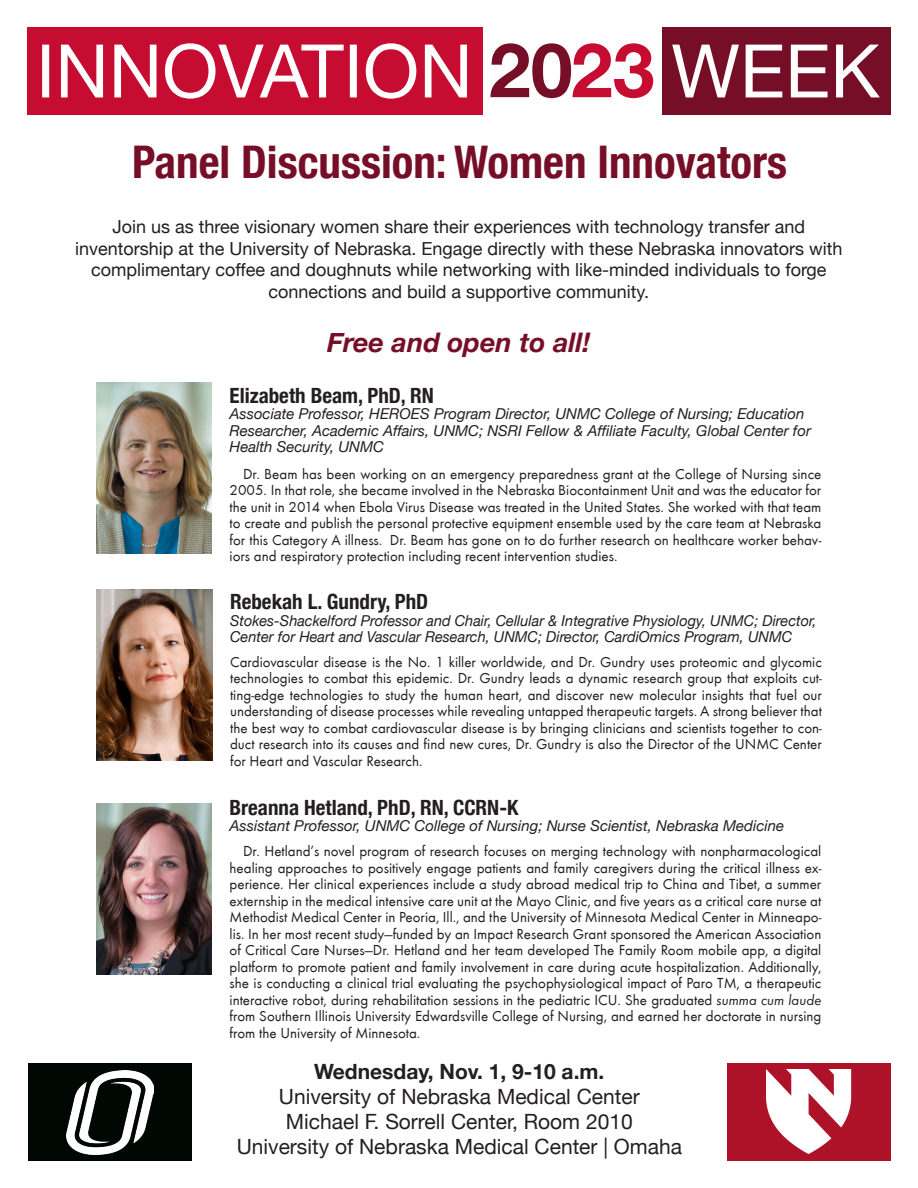
<style>
.page{position:relative;width:918px;height:1188px;background:#fff}
.page>*{position:absolute;margin:0;border:0;box-sizing:border-box;transform-origin:0 0}
.Poster_SKed_headers{font:700 condensed 45px "Helvetica Neue";color:#770e28}
.DESCRIPTION{font:italic 700 27px "Helvetica Neue";color:#770e28}
.t1{font:21px "Helvetica Neue";color:#231f20}
.TIME-EVENT{font:700 condensed 21px "Helvetica Neue";color:#231f20}
.t2{font:700 21px "Helvetica Neue";color:#231f20}
.DESCRIPTION-2{font:18px/21.6px "Helvetica Neue";color:#231f20;text-align:center}
.t3{font:15px/16.5px "Futura T";color:#231f20;text-align:justify}
.TIME-EVENT-2{font:italic 15px/16.5px "Helvetica Neue";color:#231f20}
.s1{font-family:"Futura T Book Obli"}
</style>
<div class="page">
<div style="left:662px;top:27px;width:228px;height:88px;background:#770e28"></div>
<svg style="left:672px;top:45px;width:208px;height:52px"></svg>
<div style="left:27px;top:27px;width:455px;height:88px;background:#c60c30"></div>
<svg style="left:42px;top:43px;width:425px;height:56px"></svg>
<div style="left:28px;top:1063px;width:164px;height:98px;background:#010703"></div>
<div style="left:727px;top:1063px;width:164px;height:98px;background:#ae1229"></div>
<img style="left:767px;top:1070px;width:85px;height:84px">
<img style="left:67px;top:1071px;width:86px;height:84px">
<svg style="left:490px;top:43px;width:163px;height:55px"></svg>
<img style="left:97px;top:589px;width:115px;height:171px">
<img style="left:96px;top:803px;width:116px;height:171px">
<img style="left:96px;top:383px;width:116px;height:171px">
<p class="Poster_SKed_headers" style="left:132px;top:125px;width:657px">Panel Discussion: Women Innovators</p>
<p class="DESCRIPTION-2" style="left:75px;top:217px;width:769px">Join us as three visionary women share their experiences with technology transfer and inventorship at the University of Nebraska. Engage directly with these Nebraska innovators with complimentary coffee and doughnuts while networking with like-minded individuals to forge connections and build a supportive community.</p>
<p class="DESCRIPTION" style="left:327px;top:321px;width:265px">Free and open to all!</p>
<p class="TIME-EVENT" style="left:230px;top:378px;width:206px">Elizabeth Beam, PhD, RN</p>
<p class="TIME-EVENT-2" style="left:230px;top:407px;width:583px">Associate Professor, HEROES Program Director, UNMC College of Nursing; Education<br>Researcher, Academic Affairs, UNMC; NSRI Fellow &amp; Affiliate Faculty, Global Center for<br>Health Security, UNMC</p>
<p class="t3" style="left:230px;top:466px;width:593px;text-indent:14px">Dr. Beam has been working on an emergency preparedness grant at the College of Nursing since 2005. In that role, she became involved in the Nebraska Biocontainment Unit and was the educator for the unit in 2014 when Ebola Virus Disease was treated in the United States. She worked with that team to create and publish the personal protective equipment ensemble used by the care team at Nebraska for this Category A illness. Dr. Beam has gone on to do further research on healthcare worker behav&shy;iors and respiratory protection including recent intervention studies.</p>
<p class="TIME-EVENT" style="left:230px;top:584px;width:200px">Rebekah L. Gundry, PhD</p>
<p class="TIME-EVENT-2" style="left:230px;top:613px;width:588px">Stokes-Shackelford Professor and Chair, Cellular &amp; Integrative Physiology, UNMC; Director,<br>Center for Heart and Vascular Research, UNMC; Director, CardiOmics Program, UNMC</p>
<p class="t3" style="left:230px;top:654px;width:593px">Cardiovascular disease is the No. 1 killer worldwide, and Dr. Gundry uses proteomic and glycomic technologies to combat this epidemic. Dr. Gundry leads a dynamic research group that exploits cut&shy;ting-edge technologies to study the human heart, and discover new molecular insights that fuel our understanding of disease processes while revealing untapped therapeutic targets. A strong believer that the best way to combat cardiovascular disease is by bringing clinicians and scientists together to con&shy;duct research into its causes and find new cures, Dr. Gundry is also the Director of the UNMC Center for Heart and Vascular Research.</p>
<p class="TIME-EVENT" style="left:230px;top:790px;width:290px">Breanna Hetland, PhD, RN, CCRN-K</p>
<p class="TIME-EVENT-2" style="left:230px;top:819px;width:556px">Assistant Professor, UNMC College of Nursing; Nurse Scientist, Nebraska Medicine</p>
<p class="t3" style="left:230px;top:843px;width:593px;text-indent:14px">Dr. Hetland’s novel program of research focuses on merging technology with nonpharmacological healing approaches to positively engage patients and family caregivers during the critical illness ex&shy;perience. Her clinical experiences include a study abroad medical trip to China and Tibet, a summer externship in the medical intensive care unit at the Mayo Clinic, and five years as a critical care nurse at Methodist Medical Center in Peoria, Ill., and the University of Minnesota Medical Center in Minneapo&shy;lis. In her most recent study—funded by an Impact Research Grant sponsored the American Association of Critical Care Nurses—Dr. Hetland and her team developed The Family Room mobile app, a digital platform to promote patient and family involvement in care during acute hospitalization. Additionally, she is conducting a clinical trial evaluating the psychophysiological impact of Paro TM, a therapeutic interactive robot, during rehabilitation sessions in the pediatric ICU. She graduated <span class="s1">summa cum laude </span>from Southern Illinois University Edwardsville College of Nursing, and earned her doctorate in nursing from the University of Minnesota.</p>
<p class="t2" style="left:314px;top:1055px;width:292px">Wednesday, Nov. 1, 9-10 a.m.</p>
<p class="t1" style="left:279px;top:1081px;width:362px">University of Nebraska Medical Center</p>
<p class="t1" style="left:286px;top:1106px;width:348px">Michael F. Sorrell Center, Room 2010</p>
<p class="t1" style="left:237px;top:1132px;width:447px">University of Nebraska Medical Center | Omaha</p>
</div>
